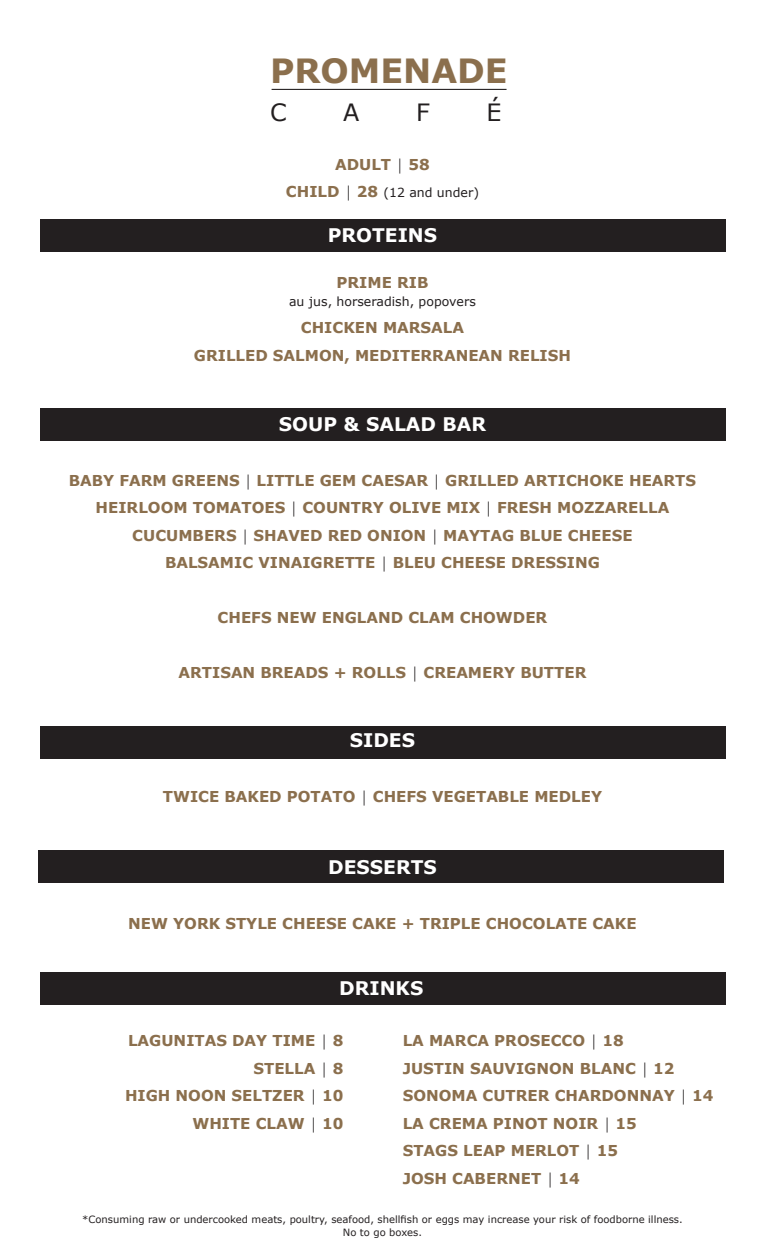
<style>
.page{position:relative;width:765px;height:1260px;background:#fff}
.page>*{position:absolute;margin:0;border:0;box-sizing:border-box;transform-origin:0 0}
.t1{font:700 33.38px "Verdana";color:#8b6f4d}
.t2{font:23.75px "Verdana";color:#231f20}
.t3{font:700 18.75px "Verdana";color:#fff}
.t4{font:700 15px/27.5px "Verdana";color:#8b6f4d;text-align:center}
.t5{font:12.5px "Verdana";color:#231f20}
.t6{font:10px/13.8px "Verdana";color:#231f20;text-align:center}
.s1{font-family:"Copperplate Gothic BT";font-weight:400;color:#231f20}
.s2{font-weight:700;font-size:15px;color:#8b6f4d}
.s3{font-family:"Copperplate Gothic BT";font-size:15px}
</style>
<div class="page">
<hr style="left:272px;top:89px;width:235px;height:1px;background:#231f20">
<div style="left:40px;top:219px;width:685px;height:32px;background:#231f20"></div>
<div style="left:40px;top:408px;width:685px;height:33px;background:#231f20"></div>
<div style="left:40px;top:726px;width:685px;height:32px;background:#231f20"></div>
<div style="left:38px;top:851px;width:686px;height:32px;background:#231f20"></div>
<div style="left:40px;top:973px;width:685px;height:32px;background:#231f20"></div>
<h1 class="t1" style="left:270px;top:49px;width:239px">PROMENADE</h1>
<h2 class="t2" style="left:270px;top:97px;width:18px">C</h2>
<h2 class="t2" style="left:343px;top:97px;width:18px">A</h2>
<h2 class="t2" style="left:416px;top:97px;width:15px">F</h2>
<h2 class="t2" style="left:487px;top:97px;width:17px">É</h2>
<p class="t4" style="left:335px;top:151px;width:96px">ADULT <span class="s1">|</span> 58</p>
<p class="t5" style="left:286px;top:185px;width:195px"><span class="s2">CHILD</span> <span class="s3">|</span> <span class="s2">28</span> (12 and under)</p>
<p class="t3" style="left:328px;top:223px;width:111px">PROTEINS</p>
<p class="t4" style="left:337px;top:269px;width:93px">PRIME RIB</p>
<p class="t5" style="left:289px;top:293px;width:188px">au jus, horseradish, popovers</p>
<p class="t4" style="left:194px;top:314px;width:379px">CHICKEN MARSALA<br>GRILLED SALMON, MEDITERRANEAN RELISH</p>
<p class="t3" style="left:279px;top:412px;width:209px">SOUP &amp; SALAD BAR</p>
<p class="t4" style="left:69px;top:467px;width:629px">BABY FARM GREENS <span class="s1">|</span> LITTLE GEM CAESAR <span class="s1">|</span> GRILLED ARTICHOKE HEARTS HEIRLOOM TOMATOES <span class="s1">|</span> COUNTRY OLIVE MIX <span class="s1">|</span> FRESH MOZZARELLA CUCUMBERS <span class="s1">|</span> SHAVED RED ONION <span class="s1">|</span> MAYTAG BLUE CHEESE<br>BALSAMIC VINAIGRETTE <span class="s1">|</span> BLEU CHEESE DRESSING</p>
<p class="t4" style="left:218px;top:604px;width:331px">CHEFS NEW ENGLAND CLAM CHOWDER</p>
<p class="t4" style="left:179px;top:659px;width:409px">ARTISAN BREADS + ROLLS <span class="s1">|</span> CREAMERY BUTTER</p>
<p class="t3" style="left:350px;top:728px;width:67px">SIDES</p>
<p class="t4" style="left:163px;top:783px;width:441px">TWICE BAKED POTATO <span class="s1">|</span> CHEFS VEGETABLE MEDLEY</p>
<p class="t3" style="left:328px;top:855px;width:110px">DESSERTS</p>
<p class="t4" style="left:128px;top:910px;width:510px">NEW YORK STYLE CHEESE CAKE + TRIPLE CHOCOLATE CAKE</p>
<p class="t3" style="left:339px;top:976px;width:86px">DRINKS</p>
<h1 class="t4" style="left:128px;top:1027px;width:217px">LAGUNITAS DAY TIME <span class="s1">|</span> 8</h1>
<h1 class="t4" style="left:403px;top:1027px;width:223px">LA MARCA PROSECCO <span class="s1">|</span> 18</h1>
<h1 class="t4" style="left:253px;top:1054px;width:91px">STELLA <span class="s1">|</span> 8</h1>
<h1 class="t4" style="left:403px;top:1054px;width:273px">JUSTIN SAUVIGNON BLANC <span class="s1">|</span> 12</h1>
<h1 class="t4" style="left:125px;top:1082px;width:220px">HIGH NOON SELTZER <span class="s1">|</span> 10</h1>
<h1 class="t4" style="left:403px;top:1082px;width:312px">SONOMA CUTRER CHARDONNAY <span class="s1">|</span> 14</h1>
<h1 class="t4" style="left:192px;top:1109px;width:152px">WHITE CLAW <span class="s1">|</span> 10</h1>
<h1 class="t4" style="left:403px;top:1109px;width:236px">LA CREMA PINOT NOIR <span class="s1">|</span> 15</h1>
<h1 class="t4" style="left:403px;top:1137px;width:217px">STAGS LEAP MERLOT <span class="s1">|</span> 15</h1>
<h1 class="t4" style="left:403px;top:1164px;width:179px">JOSH CABERNET <span class="s1">|</span> 14</h1>
<p class="t6" style="left:82px;top:1212px;width:602px">*Consuming raw or undercooked meats, poultry, seafood, shellfish or eggs may increase your risk of foodborne illness.<br>No to go boxes.</p>
</div>
